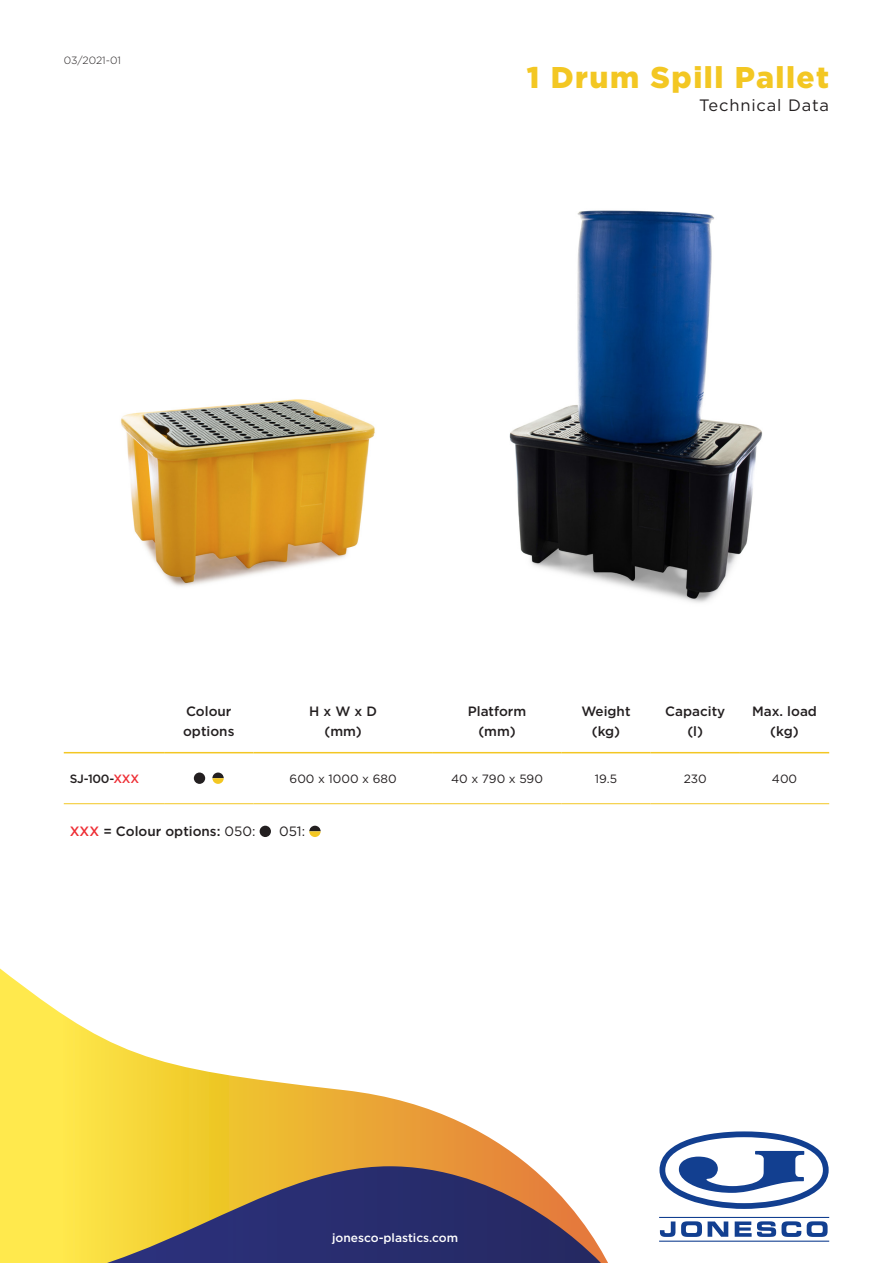
<style>
.page{position:relative;width:893px;height:1263px;background:#fff}
.page>*{position:absolute;margin:0;border:0;box-sizing:border-box;transform-origin:0 0}
.t1{font:900 30px "Gotham";letter-spacing:.05em;color:#f3c723}
.t2{font:16.5px "Gotham";letter-spacing:.05em;color:#231f20}
.Table_Header{font:500 13.5px/19.5px "Gotham";color:#231f20}
.t3{font:13.5px "Gotham";color:#231f20}
.Table_Body{font:12px "Gotham";color:#231f20}
.t4{font:500 12px "Gotham";color:#fff}
.Table_Part{font:500 12px "Gotham";letter-spacing:-.02em;color:#231f20}
.t5{font:300 10.5px "Gotham";letter-spacing:-.005em;color:#231f20}
.s1{color:#ee2d34}
.s2{font-weight:400}
</style>
<div class="page">
<svg style="left:0;top:968px;width:530px;height:295px"></svg>
<svg style="left:62px;top:1166px;width:546px;height:97px"></svg>
<svg style="left:659px;top:1131px;width:170px;height:111px"></svg>
<img style="left:120px;top:399px;width:255px;height:188px">
<img style="left:509px;top:210px;width:254px;height:393px">
<svg style="left:64px;top:751px;width:765px;height:33px"></svg>
<hr style="left:64px;top:752px;width:100px;height:1px;background:#f3c723">
<hr style="left:164px;top:752px;width:89px;height:1px;background:#f3c723">
<hr style="left:253px;top:752px;width:180px;height:1px;background:#f3c723">
<hr style="left:433px;top:752px;width:128px;height:1px;background:#f3c723">
<hr style="left:561px;top:752px;width:90px;height:1px;background:#f3c723">
<hr style="left:651px;top:752px;width:89px;height:1px;background:#f3c723">
<hr style="left:740px;top:752px;width:89px;height:1px;background:#f3c723">
<hr style="left:64px;top:803px;width:100px;height:1px;background:#f3c723">
<hr style="left:164px;top:803px;width:89px;height:1px;background:#f3c723">
<hr style="left:253px;top:803px;width:180px;height:1px;background:#f3c723">
<hr style="left:433px;top:803px;width:128px;height:1px;background:#f3c723">
<hr style="left:561px;top:803px;width:90px;height:1px;background:#f3c723">
<hr style="left:651px;top:803px;width:89px;height:1px;background:#f3c723">
<hr style="left:740px;top:803px;width:89px;height:1px;background:#f3c723">
<div style="left:194px;top:772px;width:11px;height:12px;background:#231f20;border-radius:50%"></div>
<svg style="left:212px;top:772px;width:12px;height:12px"></svg>
<div style="left:260px;top:826px;width:11px;height:11px;background:#231f20;border-radius:50%"></div>
<svg style="left:309px;top:826px;width:12px;height:11px"></svg>
<p class="t5" style="left:64px;top:53px;width:59px">03/2021-01</p>
<h1 class="t1" style="left:527px;top:56px;width:304px">1 Drum Spill Pallet</h1>
<p class="t2" style="left:699px;top:95px;width:131px">Technical Data</p>
<p class="Table_Header" style="left:183px;top:702px;width:53px">Colour options</p>
<p class="Table_Header" style="left:309px;top:702px;width:69px">H x W x D</p>
<p class="Table_Header" style="left:324px;top:721px;width:39px">(mm)</p>
<p class="Table_Header" style="left:468px;top:702px;width:60px">Platform</p>
<p class="Table_Header" style="left:478px;top:721px;width:39px">(mm)</p>
<p class="Table_Header" style="left:581px;top:702px;width:51px">Weight</p>
<p class="Table_Header" style="left:592px;top:721px;width:30px">(kg)</p>
<p class="Table_Header" style="left:665px;top:702px;width:62px">Capacity</p>
<p class="Table_Header" style="left:687px;top:721px;width:17px">(l)</p>
<p class="Table_Header" style="left:752px;top:702px;width:66px">Max. load</p>
<p class="Table_Header" style="left:770px;top:721px;width:30px">(kg)</p>
<p class="Table_Part" style="left:70px;top:771px;width:71px">SJ-100-<span class="s1">XXX</span></p>
<p class="Table_Body" style="left:290px;top:771px;width:109px">600 x 1000 x 680</p>
<p class="Table_Body" style="left:451px;top:771px;width:93px">40 x 790 x 590</p>
<p class="Table_Body" style="left:595px;top:771px;width:24px">19.5</p>
<p class="Table_Body" style="left:684px;top:771px;width:25px">230</p>
<p class="Table_Body" style="left:772px;top:771px;width:27px">400</p>
<p class="Table_Header" style="left:70px;top:821px;width:187px"><span class="s1">XXX</span> = Colour options: <span class="s2">050:</span></p>
<p class="t3" style="left:279px;top:822px;width:28px">051:</p>
<p class="t4" style="left:332px;top:1229px;width:128px">jonesco-plastics.com</p>
</div>
